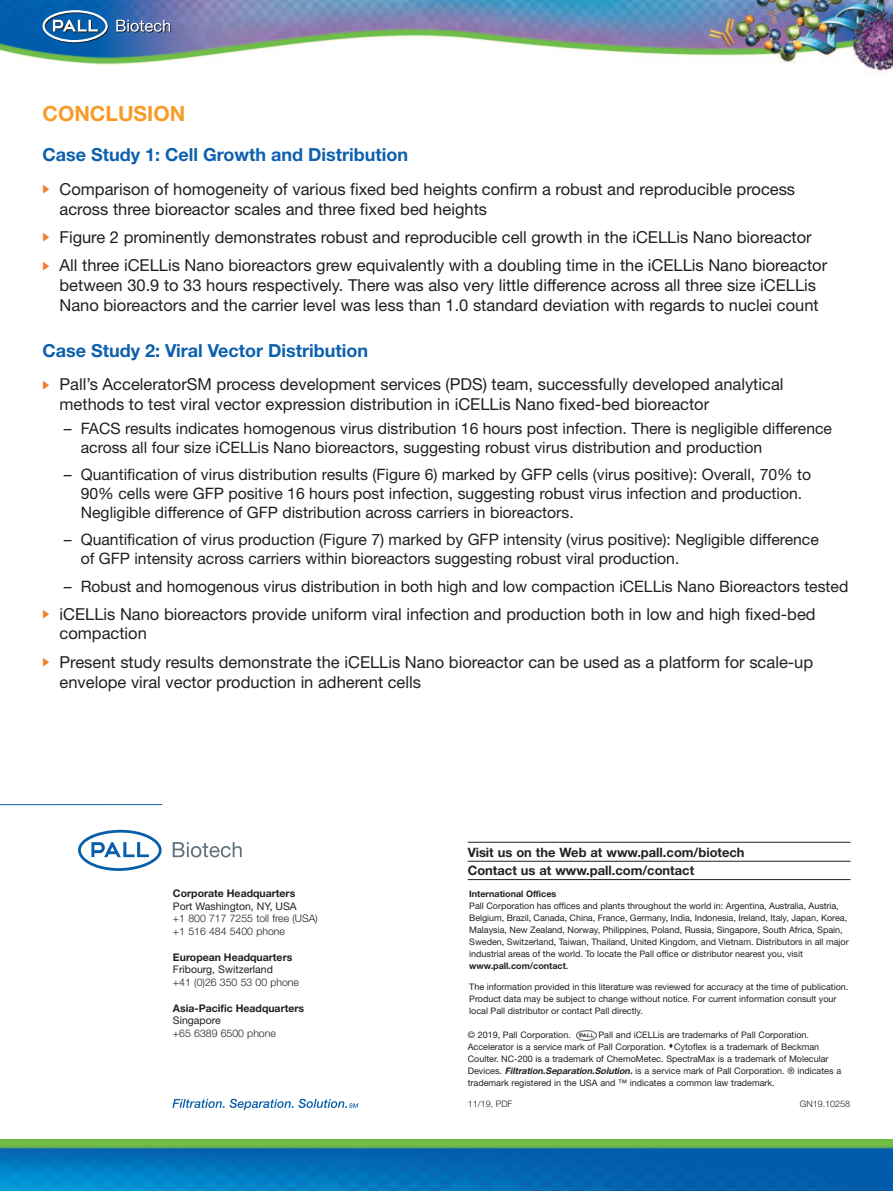
<style>
.page{position:relative;width:893px;height:1191px;background:#fff}
.page>*{position:absolute;margin:0;border:0;box-sizing:border-box;transform-origin:0 0}
.t1{font:700 21px "Helvetica Neue LT";color:#f89c27}
.t2{font:700 18px "Helvetica Neue LT";color:#0d60ae}
.t3{font:16.5px/19.8px "Helvetica Neue LT";color:#231f20}
.t4{font:15.75px/18.9px "Helvetica Neue LT";color:#231f20}
.t5{font:700 12.9px "Helvetica Neue LT";color:#231f20}
.t6{font:300 10.5px "Helvetica Neue LT";color:#231f20}
.t7{font:700 10.5px "Helvetica Neue LT";color:#231f20}
.t8{font:10.5px "Helvetica Neue LT";color:#231f20}
.t9{font:9px/12px "Helvetica Neue LT";color:#231f20}
.t10{font:700 9px "Helvetica Neue LT";color:#231f20}
.t11{font:300 9px "Helvetica Neue LT";color:#231f20}
.s1{color:#f47b2a}
.s2{font-weight:700}
.s3{font-weight:500}
.s4{font-weight:700;font-style:italic}
</style>
<div class="page">
<img style="left:0;top:1139px;width:893px;height:51px">
<hr style="left:468px;top:842px;width:382px;height:1px;background:#231f20">
<hr style="left:468px;top:861px;width:382px;height:1px;background:#231f20">
<hr style="left:468px;top:879px;width:382px;height:1px;background:#231f20">
<img style="left:577px;top:1030px;width:20px;height:10px">
<svg style="left:172px;top:1098px;width:186px;height:12px"></svg>
<hr style="left:0;top:804px;width:162px;height:1px;background:#0d60ae">
<svg style="left:78px;top:830px;width:84px;height:40px"></svg>
<svg style="left:173px;top:842px;width:69px;height:15px"></svg>
<img style="left:0;top:0;width:893px;height:71px">
<svg style="left:43px;top:10px;width:66px;height:33px"></svg>
<svg style="left:116px;top:20px;width:55px;height:13px"></svg>
<p class="t1" style="left:43px;top:106px;width:144px">CONCLUSION</p>
<p class="t2" style="left:43px;top:149px;width:367px">Case Study 1: Cell Growth and Distribution</p>
<p class="t3" style="left:60px;top:181px;width:737px;text-indent:-17px"><span class="s1">◆</span> Comparison of homogeneity of various fixed bed heights confirm a robust and reproducible process across three bioreactor scales and three fixed bed heights</p>
<p class="t3" style="left:43px;top:229px;width:771px"><span class="s1">◆</span> Figure 2 prominently demonstrates robust and reproducible cell growth in the iCELLis Nano bioreactor</p>
<p class="t3" style="left:43px;top:257px;width:786px;text-align:center"><span class="s1">◆</span> All three iCELLis Nano bioreactors grew equivalently with a doubling time in the iCELLis Nano bioreactor between 30.9 to 33 hours respectively. There was also very little difference across all three size iCELLis<br>Nano bioreactors and the carrier level was less than 1.0 standard deviation with regards to nuclei count</p>
<p class="t2" style="left:43px;top:344px;width:327px">Case Study 2: Viral Vector Distribution</p>
<p class="t3" style="left:60px;top:376px;width:725px;text-indent:-17px"><span class="s1">◆</span> Pall’s AcceleratorSM process development services (PDS) team, successfully developed analytical methods to test viral vector expression distribution in iCELLis Nano fixed-bed bioreactor</p>
<p class="t4" style="left:81px;top:420px;width:753px;text-indent:-17px">– FACS results indicates homogenous virus distribution 16 hours post infection. There is negligible difference across all four size iCELLis Nano bioreactors, suggesting robust virus distribution and production</p>
<p class="t4" style="left:81px;top:467px;width:732px;text-indent:-17px">– Quantification of virus distribution results (Figure 6) marked by GFP cells (virus positive): Overall, 70% to<br>90% cells were GFP positive 16 hours post infection, suggesting robust virus infection and production.<br>Negligible difference of GFP distribution across carriers in bioreactors.</p>
<p class="t4" style="left:81px;top:532px;width:740px;text-indent:-17px">– Quantification of virus production (Figure 7) marked by GFP intensity (virus positive): Negligible difference of GFP intensity across carriers within bioreactors suggesting robust viral production.</p>
<p class="t4" style="left:64px;top:578px;width:786px">– Robust and homogenous virus distribution in both high and low compaction iCELLis Nano Bioreactors tested</p>
<p class="t3" style="left:60px;top:605px;width:758px;text-indent:-17px"><span class="s1">◆</span> iCELLis Nano bioreactors provide uniform viral infection and production both in low and high fixed-bed compaction</p>
<p class="t3" style="left:60px;top:653px;width:755px;text-indent:-17px"><span class="s1">◆</span> Present study results demonstrate the iCELLis Nano bioreactor can be used as a platform for scale-up envelope viral vector production in adherent cells</p>
<p class="t5" style="left:468px;top:847px;width:278px">Visit us on the Web at www.pall.com/biotech</p>
<p class="t5" style="left:468px;top:865px;width:228px">Contact us at www.pall.com/contact</p>
<p class="t10" style="left:469px;top:890px;width:89px">International Offices</p>
<p class="t9" style="left:469px;top:900px;width:381px">Pall Corporation has offices and plants throughout the world in: Argentina, Australia, Austria, Belgium, Brazil, Canada, China, France, Germany, India, Indonesia, Ireland, Italy, Japan, Korea, Malaysia, New Zealand, Norway, Philippines, Poland, Russia, Singapore, South Africa, Spain, Sweden, Switzerland, Taiwan, Thailand, United Kingdom, and Vietnam. Distributors in all major industrial areas of the world. To locate the Pall office or distributor nearest you, visit <span class="s2">www.pall.com/contact</span><span class="s3">.</span></p>
<p class="t9" style="left:469px;top:981px;width:381px">The information provided in this literature was reviewed for accuracy at the time of publication.<br>Product data may be subject to change without notice. For current information consult your local Pall distributor or contact Pall directly.</p>
<p class="t7" style="left:173px;top:889px;width:124px">Corporate Headquarters</p>
<p class="t8" style="left:173px;top:902px;width:125px">Port Washington, NY, USA</p>
<p class="t6" style="left:173px;top:914px;width:146px">+1 800 717 7255 toll free (USA)</p>
<p class="t6" style="left:173px;top:927px;width:113px">+1 516 484 5400 phone</p>
<p class="t7" style="left:173px;top:953px;width:121px">European Headquarters</p>
<p class="t8" style="left:173px;top:965px;width:101px">Fribourg, Switzerland</p>
<p class="t6" style="left:173px;top:978px;width:128px">+41 (0)26 350 53 00 phone</p>
<p class="t7" style="left:173px;top:1004px;width:133px">Asia-Pacific Headquarters</p>
<p class="t8" style="left:173px;top:1016px;width:49px">Singapore</p>
<p class="t6" style="left:173px;top:1029px;width:104px">+65 6389 6500 phone</p>
<p class="t9" style="left:468px;top:1029px;width:105px">© 2019, Pall Corporation.</p>
<p class="t9" style="left:468px;top:1029px;width:375px;text-indent:131px">Pall and iCELLis are trademarks of Pall Corporation.<br>Accelerator is a service mark of Pall Corporation. ▼ Cytoflex is a trademark of Beckman Coulter. NC-200 is a trademark of ChemoMetec. SpectraMax is a trademark of Molecular Devices. <span class="s4">Filtration.Separation.Solution.</span> is a service mark of Pall Corporation. ® indicates a trademark registered in the USA and ™ indicates a common law trademark.</p>
<p class="t11" style="left:468px;top:1100px;width:46px">11/19, PDF</p>
<p class="t11" style="left:800px;top:1100px;width:52px">GN19.10258</p>
</div>
